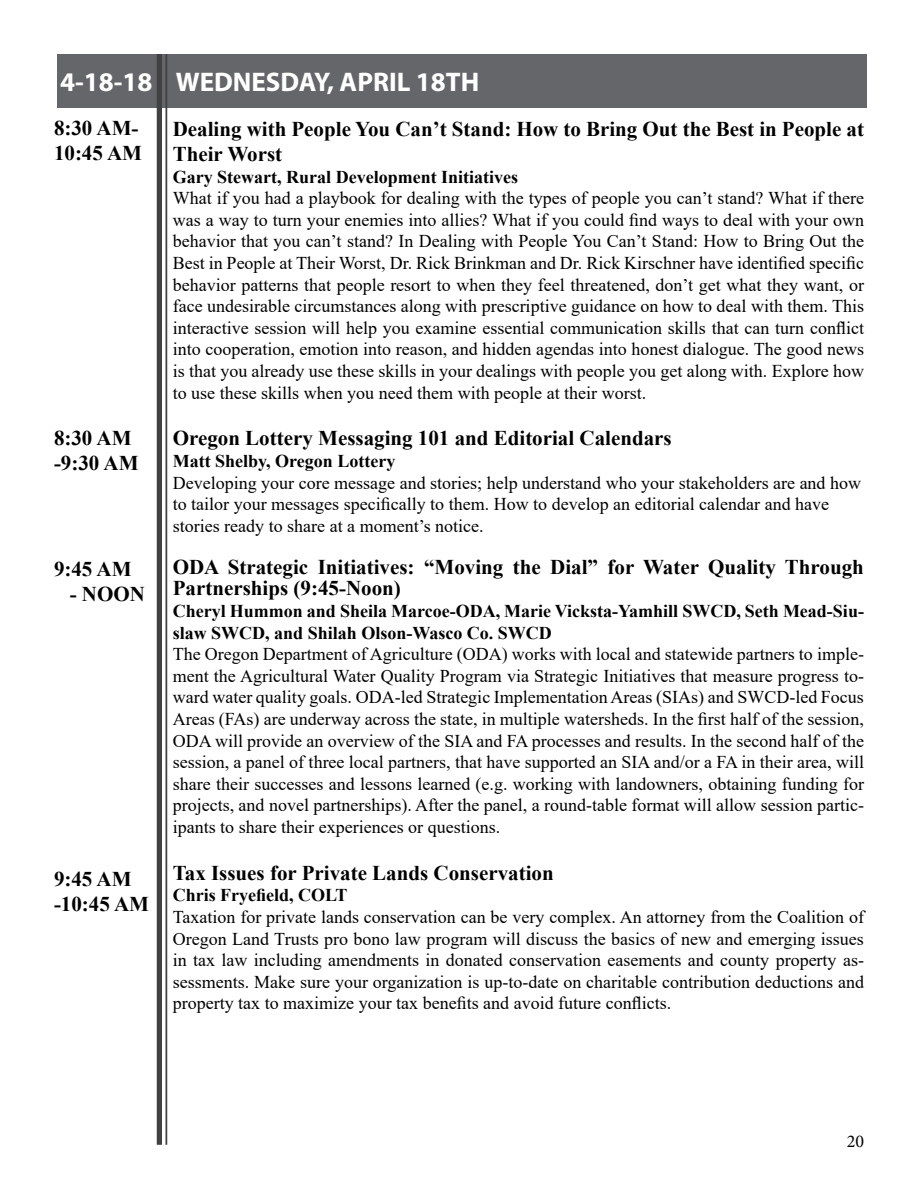
<style>
.page{position:relative;width:918px;height:1188px;background:#fff}
.page>*{position:absolute;margin:0;border:0;box-sizing:border-box;transform-origin:0 0}
.t1{font:700 27px "Myriad Pro";color:#fff}
.t2{font:700 21px/25.2px "Times New Roman";color:#000}
.t3{font:18px/21.6px "Times New Roman";color:#000;text-align:justify}
.t4{font:700 18px/21.6px "Times New Roman";color:#000}
.t5{font:18px "Minion Pro";color:#000}
</style>
<div class="page">
<div style="left:57px;top:54px;width:810px;height:54px;background:#656669"></div>
<hr style="left:165px;top:54px;width:2px;height:1091px;background:#414042">
<div style="left:157px;top:54px;width:5px;height:1091px;background:#414042"></div>
<h1 class="t1" style="left:60px;top:64px;width:421px">4-18-18 WEDNESDAY, APRIL 18TH</h1>
<p class="t2" style="left:173px;top:115px;width:693px">Dealing with People You Can’t Stand: How to Bring Out the Best in People at<br>Their Worst</p>
<p class="t4" style="left:173px;top:165px;width:347px">Gary Stewart, Rural Development Initiatives</p>
<p class="t3" style="left:173px;top:187px;width:693px">What if you had a playbook for dealing with the types of people you can’t stand? What if there was a way to turn your enemies into allies? What if you could find ways to deal with your own behavior that you can’t stand? In Dealing with People You Can’t Stand: How to Bring Out the Best in People at Their Worst, Dr. Rick Brinkman and Dr. Rick Kirschner have identified specific behavior patterns that people resort to when they feel threatened, don’t get what they want, or face undesirable circumstances along with prescriptive guidance on how to deal with them. This interactive session will help you examine essential communication skills that can turn conflict into cooperation, emotion into reason, and hidden agendas into honest dialogue. The good news is that you already use these skills in your dealings with people you get along with. Explore how to use these skills when you need them with people at their worst.</p>
<p class="t2" style="left:173px;top:425px;width:500px">Oregon Lottery Messaging 101 and Editorial Calendars</p>
<p class="t4" style="left:173px;top:450px;width:224px">Matt Shelby, Oregon Lottery</p>
<p class="t3" style="left:173px;top:471px;width:690px;text-align:left">Developing your core message and stories; help understand who your stakeholders are and how to tailor your messages specifically to them. How to develop an editorial calendar and have stories ready to share at a moment’s notice.</p>
<p class="t2" style="left:173px;top:556px;width:693px;line-height:21px">ODA Strategic Initiatives: “Moving the Dial” for Water Quality Through<br>Partnerships (9:45-Noon)</p>
<p class="t4" style="left:173px;top:600px;width:693px">Cheryl Hummon and Sheila Marcoe-ODA, Marie Vicksta-Yamhill SWCD, Seth Mead-Siu&shy;slaw SWCD, and Shilah Olson-Wasco Co. SWCD</p>
<p class="t3" style="left:173px;top:643px;width:693px">The Oregon Department of Agriculture (ODA) works with local and statewide partners to imple&shy;ment the Agricultural Water Quality Program via Strategic Initiatives that measure progress to&shy;ward water quality goals. ODA-led Strategic Implementation Areas (SIAs) and SWCD-led Focus Areas (FAs) are underway across the state, in multiple watersheds. In the first half of the session, ODA will provide an overview of the SIA and FA processes and results. In the second half of the session, a panel of three local partners, that have supported an SIA and/or a FA in their area, will share their successes and lessons learned (e.g. working with landowners, obtaining funding for projects, and novel partnerships). After the panel, a round-table format will allow session partic&shy;ipants to share their experiences or questions.</p>
<p class="t2" style="left:173px;top:859px;width:382px">Tax Issues for Private Lands Conservation</p>
<p class="t4" style="left:173px;top:884px;width:176px">Chris Fryefield, COLT</p>
<p class="t3" style="left:173px;top:906px;width:693px">Taxation for private lands conservation can be very complex. An attorney from the Coalition of Oregon Land Trusts pro bono law program will discuss the basics of new and emerging issues in tax law including amendments in donated conservation easements and county property as&shy;sessments. Make sure your organization is up-to-date on charitable contribution deductions and property tax to maximize your tax benefits and avoid future conflicts.</p>
<p class="t2" style="left:54px;top:115px;width:90px">8:30 AM-<br>10:45 AM</p>
<p class="t2" style="left:54px;top:425px;width:86px">8:30 AM -9:30 AM</p>
<p class="t2" style="left:54px;top:556px;width:79px">9:45 AM</p>
<p class="t2" style="left:70px;top:581px;width:77px">- NOON</p>
<p class="t2" style="left:54px;top:866px;width:97px">9:45 AM -10:45 AM</p>
<p class="t5" style="left:847px;top:1129px;width:19px">20</p>
</div>
